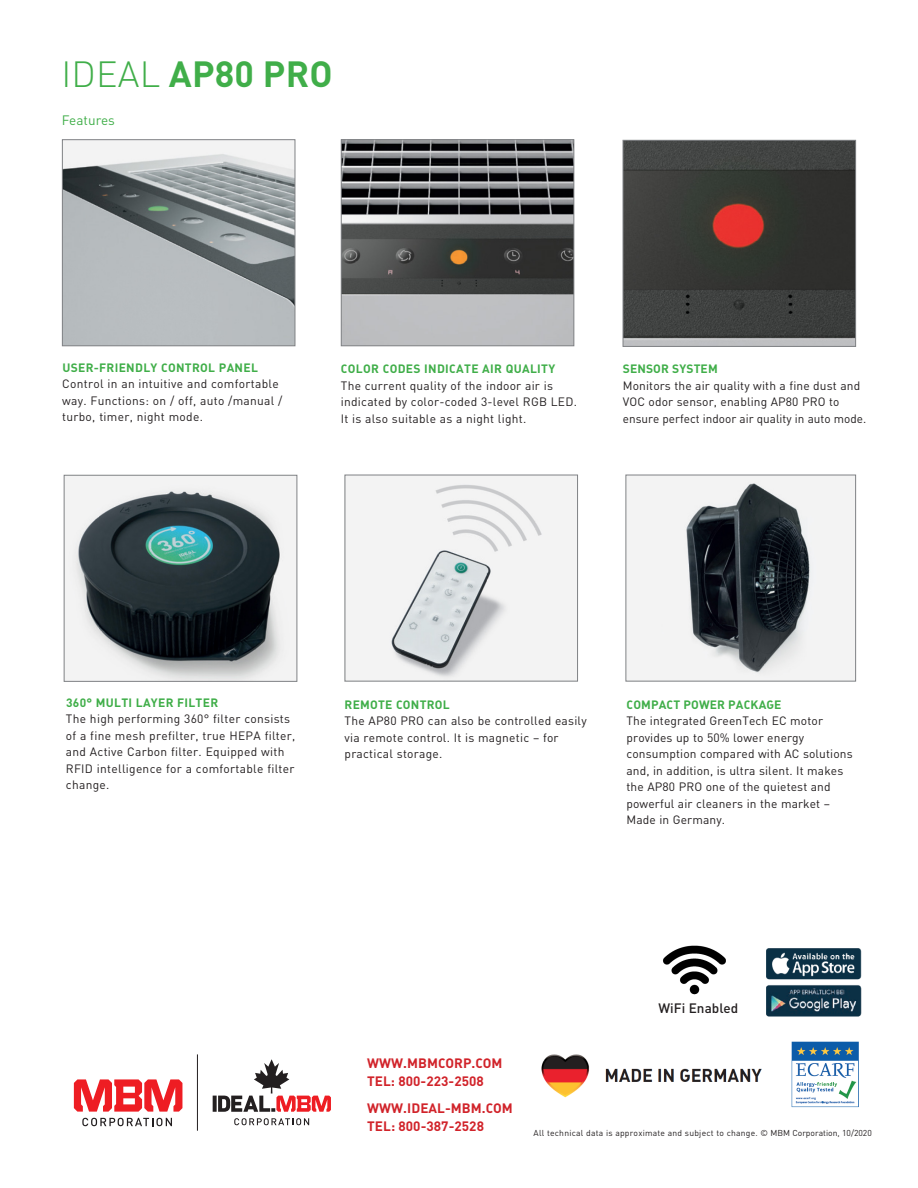
<style>
.page{position:relative;width:918px;height:1188px;background:#fff}
.page>*{position:absolute;margin:0;border:0;box-sizing:border-box;transform-origin:0 0}
.t1{font:700 36px "DIN";letter-spacing:.005em;color:#40ae49}
.t2{font:700 13.5px "DIN";letter-spacing:.005em;color:#d1232a}
.t3{font:500 13.5px "DIN";letter-spacing:.005em;color:#231f20}
.t4{font:13.5px "DIN";letter-spacing:.005em;color:#40ae49}
.NEW_captions{font:12px/16.5px "DIN";letter-spacing:.02em;color:#231f20}
.NEW_captions-2{font:700 12px "DIN";letter-spacing:.025em;color:#40ae49}
.t5{font:8.55px "DIN";letter-spacing:.025em;color:#231f20}
.s1{font-weight:300}
</style>
<div class="page">
<img style="left:64px;top:142px;width:229px;height:202px">
<div style="left:62px;top:140px;width:233px;height:206px;border:1px solid #808285"></div>
<img style="left:66px;top:477px;width:229px;height:203px">
<div style="left:64px;top:475px;width:233px;height:207px;border:1px solid #808285"></div>
<img style="left:347px;top:477px;width:229px;height:202px">
<div style="left:345px;top:475px;width:233px;height:206px;border:1px solid #808285"></div>
<img style="left:628px;top:477px;width:226px;height:202px">
<div style="left:626px;top:475px;width:230px;height:206px;border:1px solid #808285"></div>
<img style="left:343px;top:142px;width:229px;height:202px">
<div style="left:341px;top:140px;width:233px;height:206px;border:1px solid #808285"></div>
<svg style="left:82px;top:1118px;width:90px;height:8px"></svg>
<svg style="left:74px;top:1079px;width:108px;height:33px"></svg>
<svg style="left:234px;top:1118px;width:75px;height:7px"></svg>
<svg style="left:213px;top:1096px;width:4px;height:16px"></svg>
<svg style="left:218px;top:1059px;width:113px;height:53px"></svg>
<hr style="left:197px;top:1054px;width:1px;height:77px;background:#231f20">
<img style="left:625px;top:142px;width:229px;height:203px">
<div style="left:623px;top:140px;width:233px;height:207px;border:1px solid #808285"></div>
<img style="left:541px;top:1054px;width:221px;height:44px">
<img style="left:791px;top:1041px;width:68px;height:67px">
<img style="left:766px;top:948px;width:96px;height:69px">
<img style="left:663px;top:945px;width:63px;height:50px">
<p class="t1" style="left:62px;top:50px;width:273px"><span class="s1">IDEAL</span> AP80 PRO</p>
<p class="t4" style="left:62px;top:112px;width:55px">Features</p>
<p class="NEW_captions-2" style="left:62px;top:360px;width:197px">USER-FRIENDLY CONTROL PANEL</p>
<p class="NEW_captions" style="left:62px;top:375px;width:222px">Control in an intuitive and comfortable way. Functions: on / off, auto /manual / turbo, timer, night mode.</p>
<p class="NEW_captions-2" style="left:341px;top:361px;width:216px">COLOR CODES INDICATE AIR QUALITY</p>
<p class="NEW_captions" style="left:341px;top:377px;width:238px">The current quality of the indoor air is indicated by color-coded 3-level RGB LED.<br>It is also suitable as a night light.</p>
<p class="NEW_captions-2" style="left:623px;top:361px;width:96px">SENSOR SYSTEM</p>
<p class="NEW_captions" style="left:623px;top:377px;width:245px">Monitors the air quality with a fine dust and<br>VOC odor sensor, enabling AP80 PRO to ensure perfect indoor air quality in auto mode.</p>
<p class="NEW_captions-2" style="left:66px;top:695px;width:154px">360° MULTI LAYER FILTER</p>
<p class="NEW_captions" style="left:66px;top:711px;width:231px">The high performing 360° filter consists of a fine mesh prefilter, true HEPA filter, and Active Carbon filter. Equipped with RFID intelligence for a comfortable filter change.</p>
<p class="NEW_captions-2" style="left:345px;top:696px;width:107px">REMOTE CONTROL</p>
<p class="NEW_captions" style="left:345px;top:712px;width:244px">The AP80 PRO can also be controlled easily via remote control. It is magnetic – for practical storage.</p>
<p class="NEW_captions-2" style="left:627px;top:696px;width:157px">COMPACT POWER PACKAGE</p>
<p class="NEW_captions" style="left:627px;top:712px;width:228px">The integrated GreenTech EC motor provides up to 50% lower energy consumption compared with AC solutions and, in addition, is ultra silent. It makes the AP80 PRO one of the quietest and powerful air cleaners in the market – Made in Germany.</p>
<p class="t2" style="left:367px;top:1054px;width:137px">WWW.MBMCORP.COM</p>
<p class="t2" style="left:367px;top:1072px;width:118px">TEL: 800-223-2508</p>
<p class="t2" style="left:367px;top:1099px;width:147px">WWW.IDEAL-MBM.COM</p>
<p class="t2" style="left:367px;top:1117px;width:118px">TEL: 800-387-2528</p>
<p class="t3" style="left:658px;top:1000px;width:81px">WiFi Enabled</p>
<p class="t5" style="left:534px;top:1128px;width:340px">All technical data is approximate and subject to change. © MBM Corporation, 10/2020</p>
</div>
